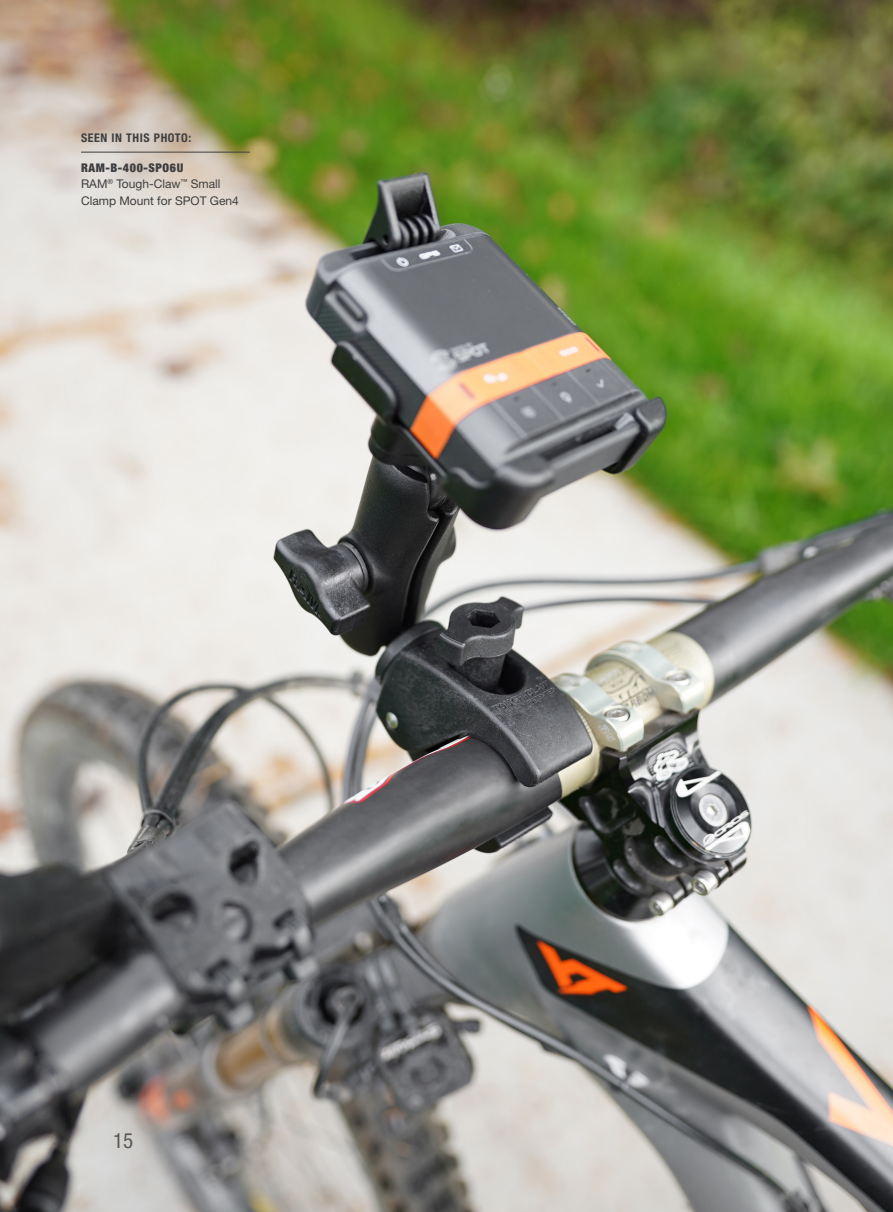
<style>
.page{position:relative;width:893px;height:1212px;background:#fff}
.page>*{position:absolute;margin:0;border:0;box-sizing:border-box;transform-origin:0 0}
.t1{font:condensed 21px "Helvetica Neue LT Std";color:#57585a}
.Picture_Captions_45{font:12px/16.5px "Helvetica Neue LT Std";color:#3e3e3f}
.SEEN_IN_THIS_PHOTO_G{font:700 condensed 12px "Helvetica Neue LT Std";letter-spacing:.05em;color:#3e3e3f}
.Picture_Captions_GRA{font:900 condensed 12px "Helvetica Neue LT Std";letter-spacing:.05em;color:#3e3e3f}
</style>
<div class="page">
<img style="left:0;top:0;width:893px;height:1212px">
<hr style="left:81px;top:152px;width:169px;height:1px;background:#3e3e3f">
<p class="SEEN_IN_THIS_PHOTO_G" style="left:81px;top:130px;width:112px">SEEN IN THIS PHOTO:</p>
<p class="Picture_Captions_GRA" style="left:81px;top:160px;width:104px">RAM-B-400-SPO6U</p>
<p class="Picture_Captions_45" style="left:81px;top:176px;width:159px">RAM<sup>®</sup> Tough-Claw<sup>™</sup> Small<br>Clamp Mount for SPOT Gen4</p>
<h1 class="t1" style="left:113px;top:1128px;width:22px">15</h1>
</div>
